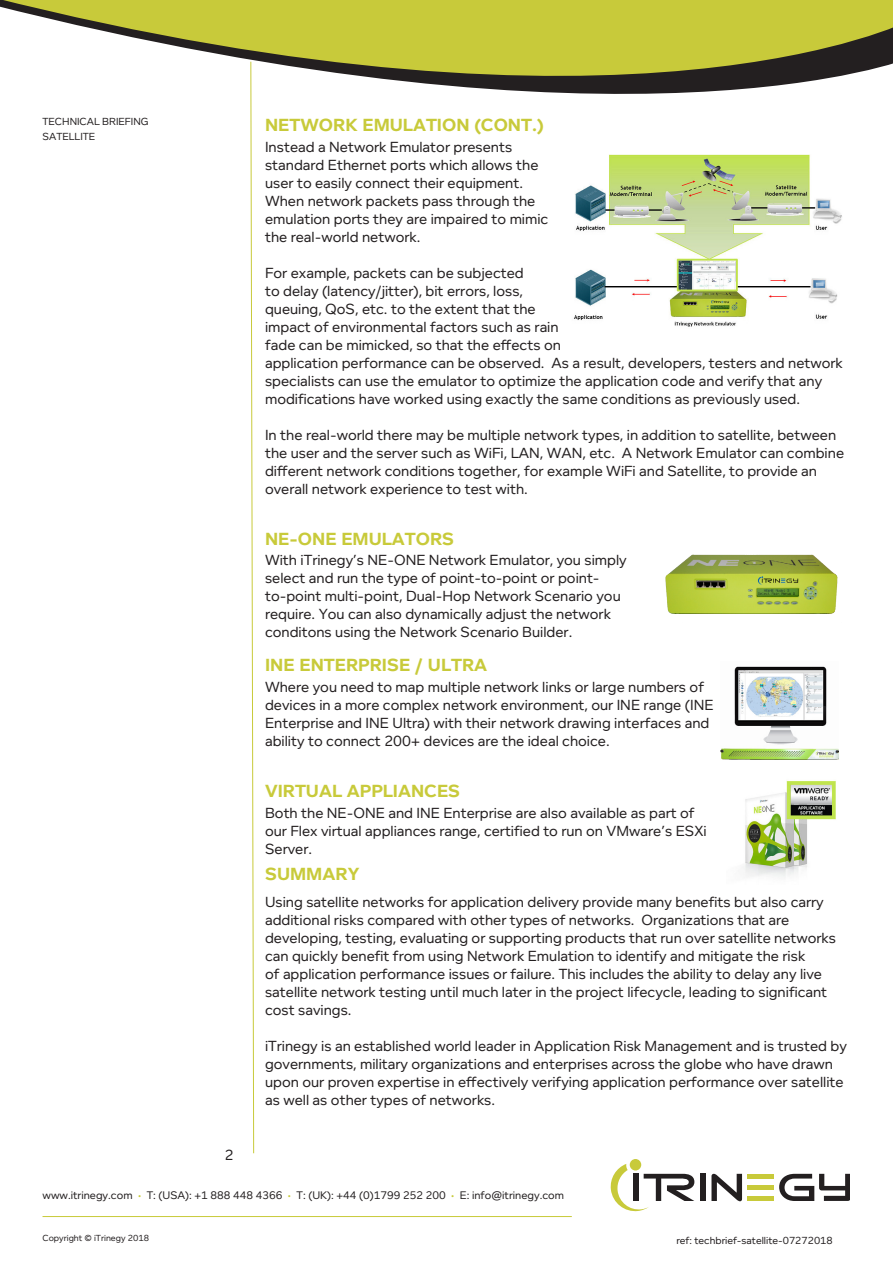
<style>
.page{position:relative;width:893px;height:1263px;background:#fff}
.page>*{position:absolute;margin:0;border:0;box-sizing:border-box;transform-origin:0 0}
.t1{font:700 18px "Foundry Context";color:#c8ca3a}
.t2{font:15px/18px "Foundry Context";color:#231f20}
.t3{font:11.25px "Foundry Context";color:#231f20}
.t4{font:10.5px "Foundry Context";color:#231f20}
.t5{font:9px "Foundry Context";color:#231f20}
.s1{color:#c8ca3a}
</style>
<div class="page">
<svg style="left:250px;top:167px;width:4px;height:987px"></svg>
<svg style="left:0;top:0;width:893px;height:160px"></svg>
<div style="left:700px;top:1174px;width:5px;height:27px;background:#231f20"></div>
<svg style="left:711px;top:1174px;width:31px;height:27px"></svg>
<div style="left:630px;top:1159px;width:11px;height:11px;background:#c8ca3a;border-radius:50%"></div>
<svg style="left:611px;top:1164px;width:83px;height:47px"></svg>
<hr style="left:747px;top:1174px;width:27px;height:4px;background:#c8ca3a">
<hr style="left:747px;top:1185px;width:27px;height:4px;background:#c8ca3a">
<div style="left:747px;top:1196px;width:27px;height:5px;background:#c8ca3a"></div>
<svg style="left:779px;top:1174px;width:70px;height:27px"></svg>
<hr style="left:43px;top:1216px;width:529px;height:1px;background:#c8ca3a">
<img style="left:720px;top:666px;width:118px;height:94px">
<img style="left:743px;top:781px;width:93px;height:96px">
<img style="left:665px;top:554px;width:173px;height:60px">
<img style="left:567px;top:153px;width:281px;height:174px">
<p class="t4" style="left:43px;top:115px;width:108px">TECHNICAL BRIEFING</p>
<p class="t4" style="left:43px;top:130px;width:54px">SATELLITE</p>
<p class="t2" style="left:225px;top:1146px;width:10px">2</p>
<p class="t1" style="left:265px;top:115px;width:280px">NETWORK EMULATION (CONT.)</p>
<p class="t2" style="left:265px;top:138px;width:285px">Instead a Network Emulator presents standard Ethernet ports which allows the user to easily connect their equipment.<br>When network packets pass through the emulation ports they are impaired to mimic the real-world network.</p>
<p class="t2" style="left:265px;top:264px;width:579px">For example, packets can be subjected<br>to delay (latency/jitter), bit errors, loss,<br>queuing, QoS, etc. to the extent that the<br>impact of environmental factors such as rain<br>fade can be mimicked, so that the effects on<br>application performance can be observed. As a result, developers, testers and network specialists can use the emulator to optimize the application code and verify that any modifications have worked using exactly the same conditions as previously used.</p>
<p class="t2" style="left:265px;top:426px;width:581px">In the real-world there may be multiple network types, in addition to satellite, between the user and the server such as WiFi, LAN, WAN, etc. A Network Emulator can combine different network conditions together, for example WiFi and Satellite, to provide an overall network experience to test with.</p>
<p class="t1" style="left:265px;top:528px;width:191px">NE-ONE EMULATORS</p>
<p class="t2" style="left:265px;top:551px;width:363px">With iTrinegy’s NE-ONE Network Emulator, you simply select and run the type of point-to-point or point&shy;to-point multi-point, Dual-Hop Network Scenario you require. You can also dynamically adjust the network conditons using the Network Scenario Builder.</p>
<p class="t1" style="left:265px;top:655px;width:224px">INE ENTERPRISE / ULTRA</p>
<p class="t2" style="left:265px;top:678px;width:450px">Where you need to map multiple network links or large numbers of devices in a more complex network environment, our INE range (INE Enterprise and INE Ultra) with their network drawing interfaces and ability to connect 200+ devices are the ideal choice.</p>
<p class="t1" style="left:265px;top:780px;width:197px">VIRTUAL APPLIANCES</p>
<p class="t2" style="left:265px;top:803px;width:443px">Both the NE-ONE and INE Enterprise are also available as part of our Flex virtual appliances range, certified to run on VMware’s ESXi<br>Server.</p>
<p class="t1" style="left:265px;top:864px;width:96px">SUMMARY</p>
<p class="t2" style="left:265px;top:892px;width:573px">Using satellite networks for application delivery provide many benefits but also carry additional risks compared with other types of networks. Organizations that are developing, testing, evaluating or supporting products that run over satellite networks can quickly benefit from using Network Emulation to identify and mitigate the risk<br>of application performance issues or failure. This includes the ability to delay any live satellite network testing until much later in the project lifecycle, leading to significant cost savings.</p>
<p class="t2" style="left:265px;top:1036px;width:583px">iTrinegy is an established world leader in Application Risk Management and is trusted by governments, military organizations and enterprises across the globe who have drawn upon our proven expertise in effectively verifying application performance over satellite as well as other types of networks.</p>
<p class="t3" style="left:43px;top:1189px;width:523px">www.itrinegy.com <span class="s1">•</span> T: (USA): +1 888 448 4366 <span class="s1">•</span> T: (UK): +44 (0)1799 252 200 <span class="s1">•</span> E: info@itrinegy.com</p>
<p class="t5" style="left:43px;top:1233px;width:108px">Copyright © iTrinegy 2018</p>
<p class="t4" style="left:677px;top:1234px;width:158px">ref: techbrief-satellite-07272018</p>
</div>
